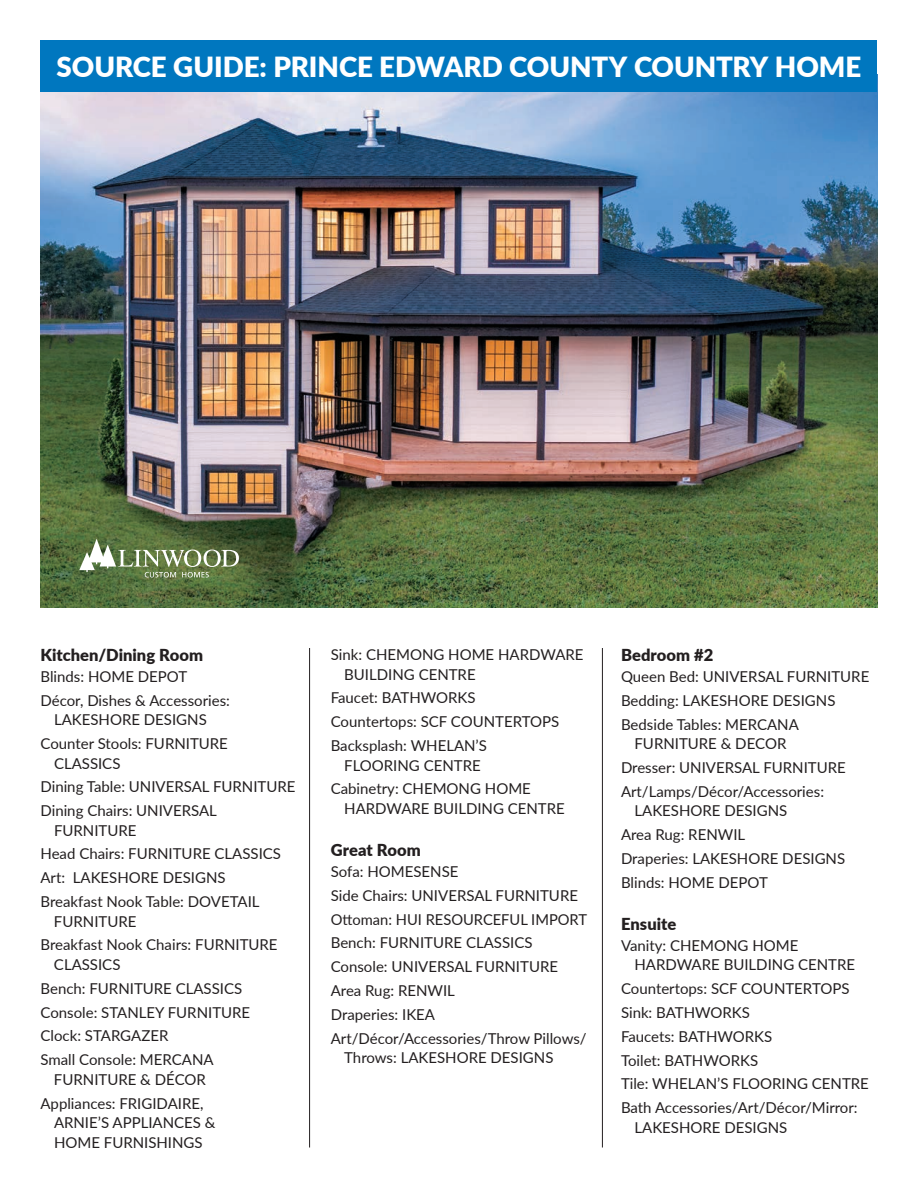
<style>
.page{position:relative;width:918px;height:1188px;background:#fff}
.page>*{position:absolute;margin:0;border:0;box-sizing:border-box;transform-origin:0 0}
.t1{font:900 27.75px "Lato";color:#fff}
.t2{font:900 16.5px "Lato";letter-spacing:.005em;color:#231f20}
.t3{font:15px/23.9px "Lato";color:#231f20}
</style>
<div class="page">
<img style="left:40px;top:92px;width:838px;height:516px">
<div style="left:40px;top:40px;width:838px;height:52px;background:#0077bf"></div>
<hr style="left:309px;top:648px;width:1px;height:500px;background:#231f20">
<hr style="left:602px;top:648px;width:1px;height:500px;background:#231f20">
<svg style="left:79px;top:539px;width:160px;height:39px;background:#7b8e64"></svg>
<h1 class="t1" style="left:57px;top:46px;width:806px">SOURCE GUIDE: PRINCE EDWARD COUNTY COUNTRY HOME</h1>
<p class="t2" style="left:40px;top:643px;width:164px">Kitchen/Dining Room</p>
<p class="t3" style="left:40px;top:664px;width:191px">Blinds: HOME DEPOT<br>Décor, Dishes &amp; Accessories:</p>
<p class="t3" style="left:40px;top:707px;width:189px;text-align:center">LAKESHORE DESIGNS<br>Counter Stools: FURNITURE</p>
<p class="t3" style="left:40px;top:750px;width:256px;text-indent:14px">CLASSICS<br>Dining Table: UNIVERSAL FURNITURE<br>Dining Chairs: UNIVERSAL</p>
<p class="t3" style="left:40px;top:818px;width:242px;text-indent:14px">FURNITURE<br>Head Chairs: FURNITURE CLASSICS<br>Art: LAKESHORE DESIGNS<br>Breakfast Nook Table: DOVETAIL</p>
<p class="t3" style="left:40px;top:909px;width:239px;text-indent:14px">FURNITURE<br>Breakfast Nook Chairs: FURNITURE</p>
<p class="t3" style="left:40px;top:952px;width:211px;text-indent:14px">CLASSICS<br>Bench: FURNITURE CLASSICS<br>Console: STANLEY FURNITURE<br>Clock: STARGAZER<br>Small Console: MERCANA</p>
<p class="t3" style="left:40px;top:1067px;width:167px;text-align:right">FURNITURE &amp; DÉCOR<br>Appliances: FRIGIDAIRE,</p>
<p class="t3" style="left:54px;top:1112px;width:163px;line-height:19.5px">ARNIE’S APPLIANCES &amp;<br>HOME FURNISHINGS</p>
<p class="t3" style="left:344px;top:644px;width:241px;line-height:19.5px;text-indent:-13px">Sink: CHEMONG HOME HARDWARE<br>BUILDING CENTRE</p>
<p class="t3" style="left:331px;top:685px;width:230px">Faucet: BATHWORKS<br>Countertops: SCF COUNTERTOPS<br>Backsplash: WHELAN’S</p>
<p class="t3" style="left:331px;top:753px;width:202px;text-indent:13px">FLOORING CENTRE<br>Cabinetry: CHEMONG HOME</p>
<p class="t3" style="left:344px;top:796px;width:222px">HARDWARE BUILDING CENTRE</p>
<p class="t2" style="left:331px;top:838px;width:91px">Great Room</p>
<p class="t3" style="left:331px;top:859px;width:258px">Sofa: HOMESENSE<br>Side Chairs: UNIVERSAL FURNITURE<br>Ottoman: HUI RESOURCEFUL IMPORT<br>Bench: FURNITURE CLASSICS<br>Console: UNIVERSAL FURNITURE<br>Area Rug: RENWIL<br>Draperies: IKEA<br>Art/Décor/Accessories/Throw Pillows/</p>
<p class="t3" style="left:344px;top:1045px;width:211px">Throws: LAKESHORE DESIGNS</p>
<p class="t2" style="left:621px;top:643px;width:94px">Bedroom #2</p>
<p class="t3" style="left:621px;top:664px;width:250px">Queen Bed: UNIVERSAL FURNITURE<br>Bedding: LAKESHORE DESIGNS<br>Bedside Tables: MERCANA</p>
<p class="t3" style="left:621px;top:731px;width:226px;text-indent:14px">FURNITURE &amp; DECOR<br>Dresser: UNIVERSAL FURNITURE<br>Art/Lamps/Décor/Accessories:</p>
<p class="t3" style="left:621px;top:798px;width:226px;text-indent:14px">LAKESHORE DESIGNS<br>Area Rug: RENWIL<br>Draperies: LAKESHORE DESIGNS<br>Blinds: HOME DEPOT</p>
<p class="t2" style="left:621px;top:912px;width:57px">Ensuite</p>
<p class="t3" style="left:634px;top:935px;width:222px;line-height:19.5px;text-indent:-14px">Vanity: CHEMONG HOME<br>HARDWARE BUILDING CENTRE</p>
<p class="t3" style="left:621px;top:976px;width:249px">Countertops: SCF COUNTERTOPS<br>Sink: BATHWORKS<br>Faucets: BATHWORKS<br>Toilet: BATHWORKS<br>Tile: WHELAN’S FLOORING CENTRE<br>Bath Accessories/Art/Décor/Mirror:</p>
<p class="t3" style="left:634px;top:1115px;width:154px">LAKESHORE DESIGNS</p>
</div>
